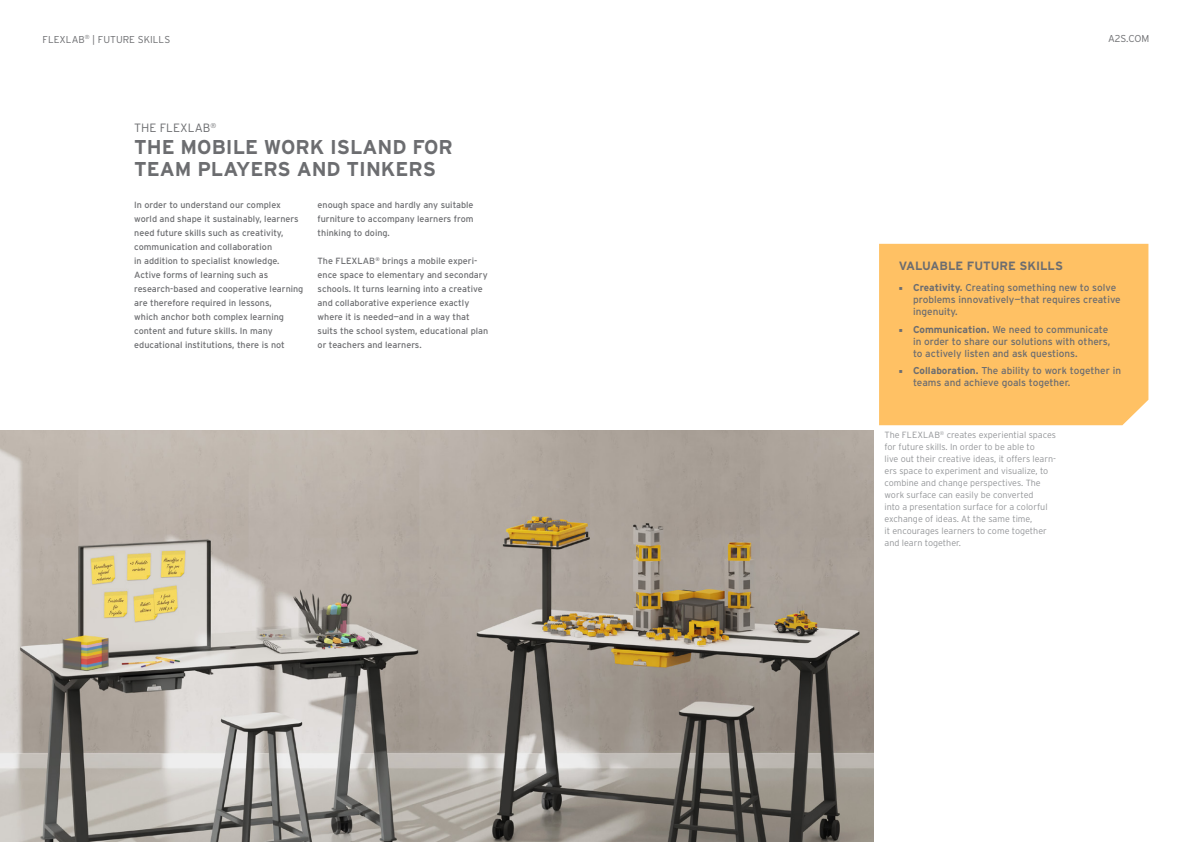
<style>
.page{position:relative;width:1191px;height:842px;background:#fff}
.page>*{position:absolute;margin:0;border:0;box-sizing:border-box;transform-origin:0 0}
.t1{font:700 20px/22px "Interstate";color:#6c6d70}
.t2{font:700 12px "Interstate";color:#6c6d70}
.t3{font:300 12px "Interstate";color:#6c6d70}
.t4{font:10px/12px "Interstate";color:#6c6d70}
.t5{font:300 10px "Interstate";color:#6c6d70}
.t6{font:9px/14px "Interstate";color:#6c6d70}
.t7{font:300 9px/12px "Interstate";color:#939598}
.s1{font-family:"Minion Pro"}
.s2{font-weight:700}
</style>
<div class="page">
<img style="left:0;top:431px;width:873px;height:411px">
<div style="left:879px;top:244px;width:269px;height:181px;background:#ffc164"></div>
<p class="t5" style="left:43px;top:33px;width:129px">FLEXLAB<sup>®</sup> | FUTURE SKILLS</p>
<p class="t5" style="left:1108px;top:33px;width:43px">A2S.COM</p>
<h2 class="t3" style="left:134px;top:121px;width:83px">THE FLEXLAB<sup>®</sup></h2>
<h1 class="t1" style="left:134px;top:136px;width:320px">THE MOBILE WORK ISLAND FOR<br>TEAM PLAYERS AND TINKERS</h1>
<p class="t6" style="left:134px;top:198px;width:171px">In order to understand our complex world and shape it sustainably, learners need future skills such as creativity, communication and collaboration<br>in addition to specialist knowledge.<br>Active forms of learning such as research-based and cooperative learning are therefore required in lessons,<br>which anchor both complex learning content and future skills. In many educational institutions, there is not</p>
<p class="t6" style="left:317px;top:198px;width:157px;text-align:justify">enough space and hardly any suitable furniture to accompany learners from thinking to doing.</p>
<p class="t6" style="left:317px;top:254px;width:172px">The FLEXLAB<sup>®</sup> brings a mobile experi&shy;ence space to elementary and secondary schools. It turns learning into a creative and collaborative experience exactly where it is needed—and in a way that suits the school system, educational plan or teachers and learners.</p>
<h2 class="t2" style="left:899px;top:259px;width:165px">VALUABLE FUTURE SKILLS</h2>
<p class="t4" style="left:913px;top:281px;width:209px;text-indent:-14px"><span class="s1">■</span> <span class="s2">Creativity.</span> Creating something new to solve problems innovatively—that requires creative ingenuity.</p>
<p class="t4" style="left:913px;top:323px;width:199px;text-indent:-14px"><span class="s1">■</span> <span class="s2">Communication.</span> We need to communicate in order to share our solutions with others, to actively listen and ask questions.</p>
<p class="t4" style="left:913px;top:365px;width:209px;text-indent:-14px"><span class="s1">■</span> <span class="s2">Collaboration.</span> The ability to work together in teams and achieve goals together.</p>
<p class="t7" style="left:884px;top:429px;width:173px">The FLEXLAB<sup>®</sup> creates experiential spaces for future skills. In order to be able to<br>live out their creative ideas, it offers learn&shy;ers space to experiment and visualize, to combine and change perspectives. The work surface can easily be converted<br>into a presentation surface for a colorful exchange of ideas. At the same time,<br>it encourages learners to come together and learn together.</p>
</div>
